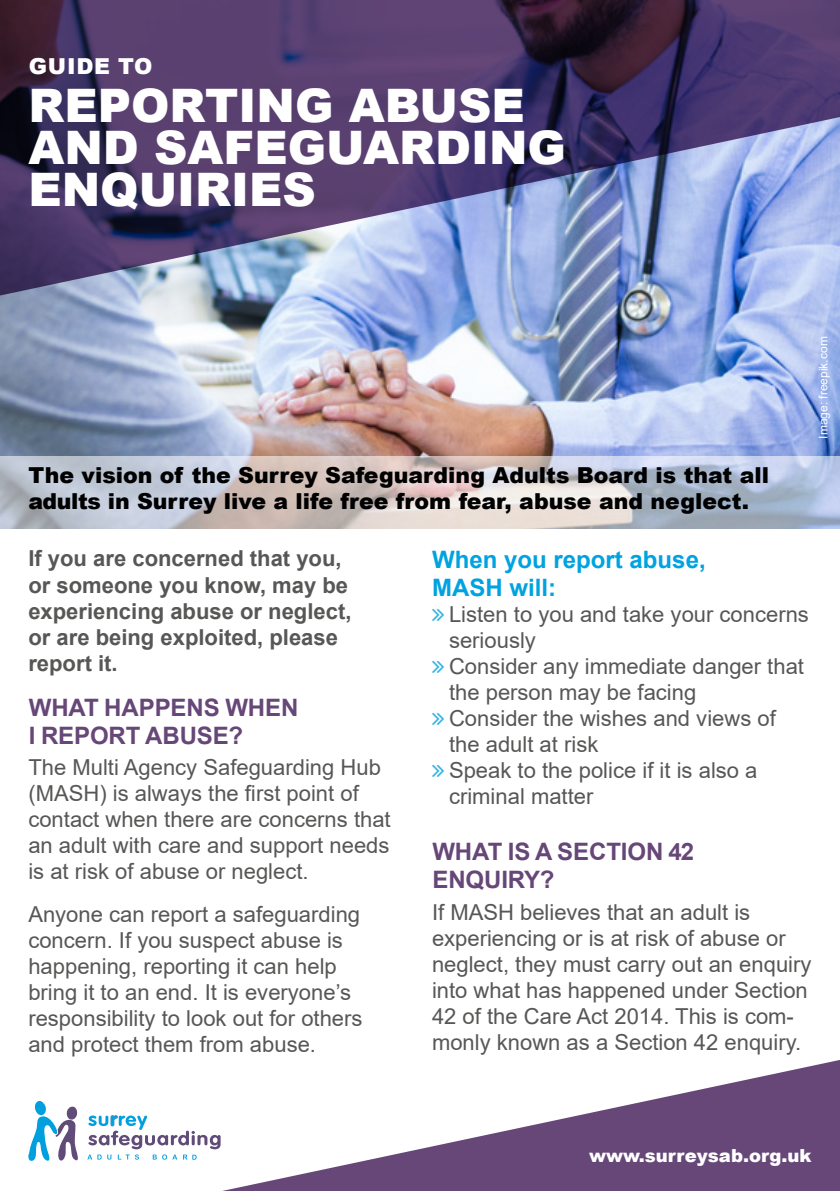
<style>
.page{position:relative;width:840px;height:1191px;background:#fff}
.page>*{position:absolute;margin:0;border:0;box-sizing:border-box;transform-origin:0 0}
.t1{font:900 46.2px/41.6px "Arial";color:#fff}
.t2{font:700 24px/28px "Arial";letter-spacing:-.005em;color:#664778}
.t3{font:700 24px/28px "Arial";color:#00a3e0}
.t4{font:22px/26px "Arial";color:#575756}
.t5{font:700 22px/26px "Arial";color:#575756}
.t6{font:900 22px/26px "Arial";color:#000}
.t7{font:900 22px "Arial";letter-spacing:.035em;color:#fff}
.t8{font:900 18px "Arial";color:#fff}
.t9{font:12px "Arial";color:#fff}
</style>
<div class="page">
<img style="left:0;top:299px;width:839px;height:157px">
<svg style="left:152px;top:1060px;width:687px;height:131px"></svg>
<img style="left:0;top:0;width:839px;height:299px">
<svg style="left:0;top:456px;width:839px;height:73px;background:#c6c5cd"></svg>
<svg style="left:28px;top:1100px;width:50px;height:60px"></svg>
<svg style="left:87px;top:1115px;width:133px;height:44px"></svg>
<p class="t7" style="left:29px;top:50px;width:125px">GUIDE TO</p>
<h1 class="t1" style="left:28px;top:84px;width:539px">REPORTING ABUSE<br>AND SAFEGUARDING<br>ENQUIRIES</h1>
<p class="t9" style="left:814px;top:438px;width:104px;rotate:-90deg">Image: freepik.com</p>
<p class="t6" style="left:28px;top:461px;width:741px">The vision of the Surrey Safeguarding Adults Board is that all adults in Surrey live a life free from fear, abuse and neglect.</p>
<p class="t5" style="left:28px;top:546px;width:324px">If you are concerned that you, or someone you know, may be experiencing abuse or neglect, or are being exploited, please report it.</p>
<p class="t2" style="left:29px;top:693px;width:271px">WHAT HAPPENS WHEN<br>I REPORT ABUSE?</p>
<p class="t4" style="left:28px;top:754px;width:363px">The Multi Agency Safeguarding Hub (MASH) is always the first point of contact when there are concerns that an adult with care and support needs is at risk of abuse or neglect.</p>
<p class="t4" style="left:28px;top:901px;width:335px">Anyone can report a safeguarding concern. If you suspect abuse is happening, reporting it can help bring it to an end. It is everyone’s responsibility to look out for others and protect them from abuse.</p>
<p class="t3" style="left:432px;top:546px;width:275px">When you report abuse,<br>MASH will:</p>
<p class="t4" style="left:449px;top:601px;width:361px">Listen to you and take your concerns seriously<br>Consider any immediate danger that the person may be facing<br>Consider the wishes and views of the adult at risk<br>Speak to the police if it is also a criminal matter</p>
<p class="t2" style="left:432px;top:838px;width:263px">WHAT IS A SECTION 42<br>ENQUIRY?</p>
<p class="t4" style="left:432px;top:899px;width:381px">If MASH believes that an adult is experiencing or is at risk of abuse or neglect, they must carry out an enquiry into what has happened under Section 42 of the Care Act 2014. This is com&shy;monly known as a Section 42 enquiry.</p>
<p class="t8" style="left:589px;top:1142px;width:224px">www.surreysab.org.uk</p>
</div>
